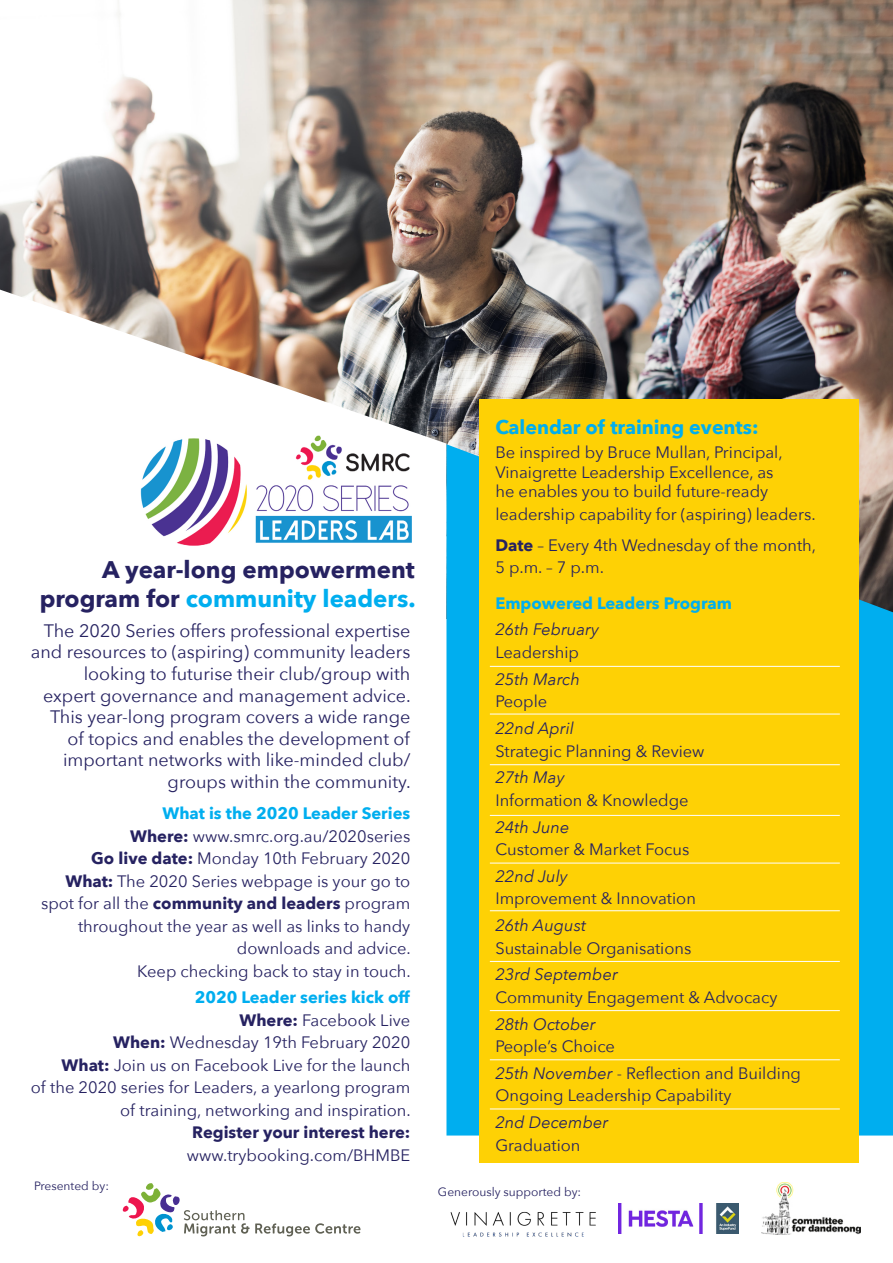
<style>
.page{position:relative;width:893px;height:1263px;background:#fff}
.page>*{position:absolute;margin:0;border:0;box-sizing:border-box;transform-origin:0 0}
.t1{font:700 24px/28.8px "Avenir Next";color:#262261;text-align:right}
.t2{font:700 19.5px "Avenir Next";color:#00aeef}
.t3{font:18px/21.6px "Avenir Next";color:#262261;text-align:right}
.t4{font:16.5px/22.5px "Avenir Next";color:#262261}
.t5{font:italic 16.5px/22.5px "Avenir Next";color:#262261}
.t6{font:700 16.5px "Avenir Next";color:#00aeef}
.t7{font:700 16.5px/22.5px "Avenir Next";color:#262261;text-align:center}
.t8{font:12px "Avenir Next";color:#262261}
.s1{color:#00aeef}
.s2{font-weight:700}
.s3{font-weight:400}
.s4{font-style:normal}
.s5{font-style:italic}
</style>
<div class="page">
<img style="left:0;top:0;width:893px;height:444px">
<img style="left:0;top:290px;width:446px;height:154px">
<svg style="left:446px;top:444px;width:447px;height:691px;background:#16a8dc"></svg>
<img style="left:139px;top:433px;width:273px;height:113px">
<div style="left:480px;top:400px;width:379px;height:763px;background:#fed105"></div>
<hr style="left:490px;top:666px;width:350px;height:1px;background:#fff">
<hr style="left:490px;top:714px;width:350px;height:1px;background:#fff">
<hr style="left:490px;top:764px;width:350px;height:1px;background:#fff">
<hr style="left:490px;top:815px;width:350px;height:1px;background:#fff">
<hr style="left:490px;top:863px;width:350px;height:1px;background:#fff">
<hr style="left:490px;top:910px;width:350px;height:1px;background:#fff">
<hr style="left:490px;top:961px;width:350px;height:1px;background:#fff">
<hr style="left:490px;top:1010px;width:350px;height:1px;background:#fff">
<hr style="left:490px;top:1059px;width:350px;height:1px;background:#fff">
<hr style="left:490px;top:1108px;width:350px;height:1px;background:#fff">
<svg style="left:122px;top:1183px;width:238px;height:54px"></svg>
<img style="left:450px;top:1211px;width:146px;height:26px">
<img style="left:618px;top:1203px;width:120px;height:30px">
<img style="left:761px;top:1182px;width:100px;height:53px">
<p class="t1" style="left:40px;top:555px;width:377px">A year-long empowerment program for <span class="s1">community leaders.</span></p>
<p class="t3" style="left:31px;top:619px;width:382px">The 2020 Series offers professional expertise and resources to (aspiring) community leaders looking to futurise their club/group with expert governance and management advice.<br>This year-long program covers a wide range of topics and enables the development of important networks with like-minded club/ groups within the community.</p>
<p class="t6" style="left:163px;top:799px;width:249px">What is the 2020 Leader Series</p>
<p class="t4" style="left:130px;top:824px;width:282px"><span class="s2">Where:</span> www.smrc.org.au/2020series</p>
<p class="t4" style="left:91px;top:846px;width:321px"><span class="s2">Go live date:</span> Monday 10th February 2020</p>
<p class="t4" style="left:41px;top:869px;width:371px;text-align:right"><span class="s2">What:</span> The 2020 Series webpage is your go to spot for all the <span class="s2">community and leaders</span> program throughout the year as well as links to handy downloads and advice.<br>Keep checking back to stay in touch.</p>
<p class="t6" style="left:195px;top:983px;width:217px">2020 Leader series kick off</p>
<p class="t4" style="left:239px;top:1008px;width:172px"><span class="s2">Where:</span> Facebook Live</p>
<p class="t4" style="left:113px;top:1031px;width:299px"><span class="s2">When:</span> Wednesday 19th February 2020</p>
<p class="t4" style="left:31px;top:1053px;width:382px;text-align:right"><span class="s2">What:</span> Join us on Facebook Live for the launch<br>of the 2020 series for Leaders, a yearlong program of training, networking and inspiration.</p>
<p class="t7" style="left:187px;top:1121px;width:225px">Register your interest here: <span class="s3">www.trybooking.com/BHMBE</span></p>
<p class="t2" style="left:495px;top:410px;width:265px">Calendar of training events:</p>
<p class="t4" style="left:495px;top:441px;width:289px;line-height:19.8px">Be inspired by Bruce Mullan, Principal,<br>Vinaigrette Leadership Excellence, as he enables you to build future-ready</p>
<p class="t4" style="left:495px;top:502px;width:322px">leadership capability for (aspiring) leaders.</p>
<p class="t4" style="left:495px;top:533px;width:322px"><span class="s2">Date</span> – Every 4th Wednesday of the month,<br>5 p.m. – 7 p.m.</p>
<p class="t6" style="left:495px;top:589px;width:238px">Empowered Leaders Program</p>
<p class="t5" style="left:495px;top:618px;width:105px">26th February<br><span class="s4">Leadership</span></p>
<p class="t5" style="left:495px;top:667px;width:86px">25th March<br><span class="s4">People</span></p>
<p class="t4" style="left:495px;top:716px;width:211px"><span class="s5">22nd April<br></span>Strategic Planning &amp; Review</p>
<p class="t4" style="left:495px;top:765px;width:195px"><span class="s5">27th May<br></span>Information &amp; Knowledge</p>
<p class="t5" style="left:495px;top:815px;width:75px">24th June</p>
<p class="t4" style="left:495px;top:837px;width:195px">Customer &amp; Market Focus</p>
<p class="t4" style="left:495px;top:864px;width:202px"><span class="s5">22nd July<br></span>Improvement &amp; Innovation</p>
<p class="t5" style="left:495px;top:913px;width:92px">26th August</p>
<p class="t4" style="left:495px;top:936px;width:197px">Sustainable Organisations</p>
<p class="t4" style="left:495px;top:962px;width:284px"><span class="s5">23rd September<br></span>Community Engagement &amp; Advocacy</p>
<p class="t4" style="left:495px;top:1012px;width:121px"><span class="s5">28th October<br></span>People’s Choice</p>
<p class="t4" style="left:495px;top:1061px;width:307px"><span class="s5">25th November</span> - Reflection and Building<br>Ongoing Leadership Capability</p>
<p class="t5" style="left:495px;top:1110px;width:114px">2nd December<br><span class="s4">Graduation</span></p>
<p class="t8" style="left:34px;top:1176px;width:76px">Presented by:</p>
<p class="t8" style="left:438px;top:1182px;width:145px">Generously supported by:</p>
</div>
